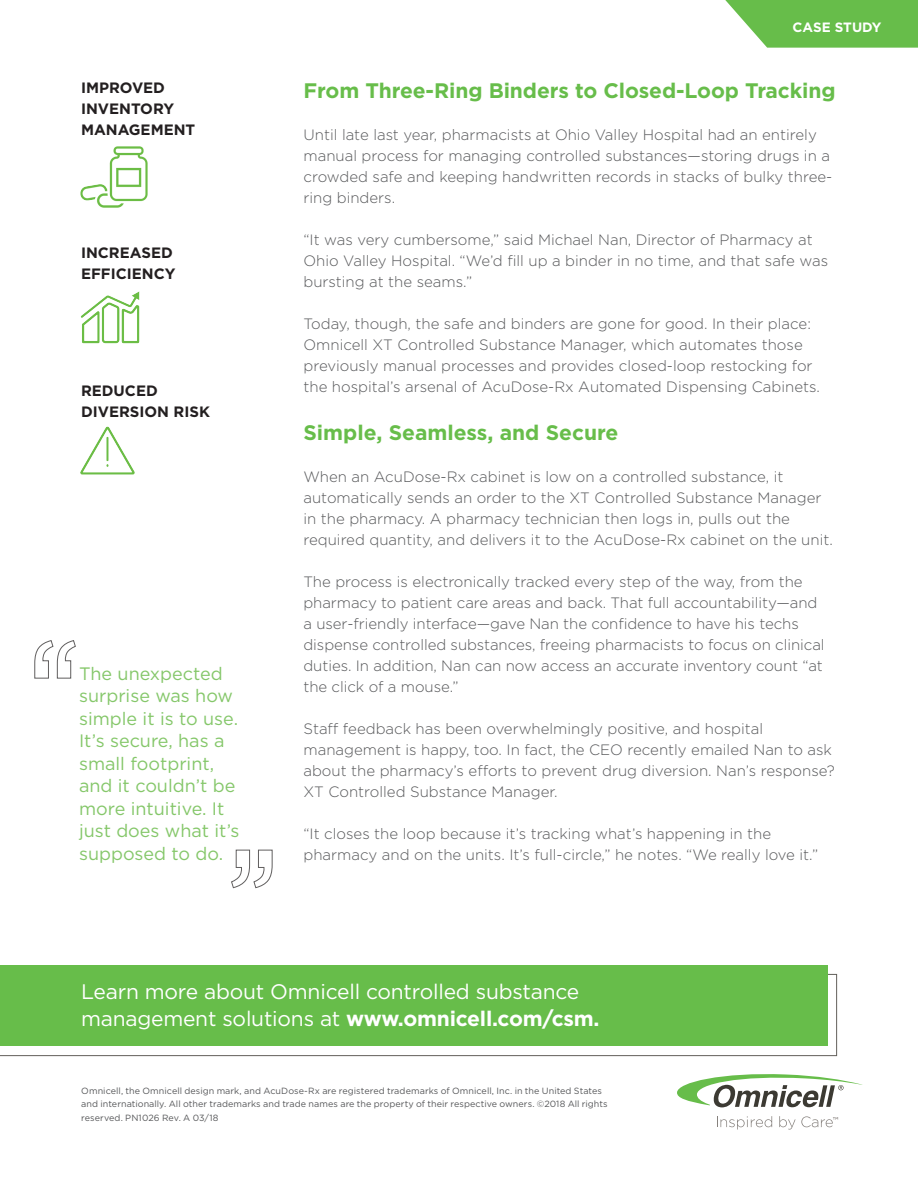
<style>
.page{position:relative;width:918px;height:1188px;background:#fff}
.page>*{position:absolute;margin:0;border:0;box-sizing:border-box;transform-origin:0 0}
.t1{font:21px/27px "Gotham";letter-spacing:-.01em;color:#fff}
.t2{font:700 21px "Gotham";letter-spacing:-.005em;color:#67bd4a}
.t3{font:18px/22.5px "Gotham";color:#85c76a}
.t4{font:300 15px/21px "Gotham";color:#57585a}
.t5{font:700 15px/21px "Gotham";color:#231f20}
.t6{font:700 13.5px "Gotham";color:#fff}
.t7{font:9px/13.5px "Gotham";letter-spacing:.005em;color:#57585a}
.s1{font-weight:700}
</style>
<div class="page">
<svg style="left:0;top:974px;width:837px;height:82px"></svg>
<div style="left:0;top:965px;width:827px;height:81px;background:#67bd4a"></div>
<svg style="left:725px;top:0;width:193px;height:48px;background:#78c45f"></svg>
<svg style="left:677px;top:1074px;width:186px;height:33px"></svg>
<svg style="left:717px;top:1116px;width:55px;height:14px"></svg>
<svg style="left:779px;top:1116px;width:59px;height:14px"></svg>
<svg style="left:34px;top:640px;width:42px;height:39px"></svg>
<svg style="left:231px;top:850px;width:42px;height:38px"></svg>
<img style="left:80px;top:146px;width:68px;height:62px">
<img style="left:80px;top:291px;width:60px;height:53px">
<img style="left:80px;top:426px;width:55px;height:49px">
<p class="t5" style="left:81px;top:77px;width:116px">IMPROVED<br>INVENTORY<br>MANAGEMENT</p>
<p class="t5" style="left:81px;top:242px;width:96px">INCREASED<br>EFFICIENCY</p>
<p class="t5" style="left:81px;top:380px;width:131px">REDUCED<br>DIVERSION RISK</p>
<p class="t3" style="left:79px;top:662px;width:162px">The unexpected surprise was how simple it is to use.<br>It’s secure, has a small footprint, and it couldn’t be more intuitive. It just does what it’s supposed to do.</p>
<p class="t6" style="left:793px;top:18px;width:90px">CASE STUDY</p>
<h1 class="t2" style="left:303px;top:76px;width:534px">From Three-Ring Binders to Closed-Loop Tracking</h1>
<p class="t4" style="left:303px;top:124px;width:530px">Until late last year, pharmacists at Ohio Valley Hospital had an entirely manual process for managing controlled substances—storing drugs in a crowded safe and keeping handwritten records in stacks of bulky three&shy;ring binders.</p>
<p class="t4" style="left:303px;top:229px;width:526px">“It was very cumbersome,” said Michael Nan, Director of Pharmacy at<br>Ohio Valley Hospital. “We’d fill up a binder in no time, and that safe was bursting at the seams.”</p>
<p class="t4" style="left:303px;top:313px;width:518px">Today, though, the safe and binders are gone for good. In their place:<br>Omnicell XT Controlled Substance Manager, which automates those previously manual processes and provides closed-loop restocking for the hospital’s arsenal of AcuDose-Rx Automated Dispensing Cabinets.</p>
<h1 class="t2" style="left:303px;top:418px;width:317px">Simple, Seamless, and Secure</h1>
<p class="t4" style="left:303px;top:466px;width:531px">When an AcuDose-Rx cabinet is low on a controlled substance, it automatically sends an order to the XT Controlled Substance Manager in the pharmacy. A pharmacy technician then logs in, pulls out the required quantity, and delivers it to the AcuDose-Rx cabinet on the unit.</p>
<p class="t4" style="left:303px;top:571px;width:523px">The process is electronically tracked every step of the way, from the pharmacy to patient care areas and back. That full accountability—and a user-friendly interface—gave Nan the confidence to have his techs dispense controlled substances, freeing pharmacists to focus on clinical duties. In addition, Nan can now access an accurate inventory count “at the click of a mouse.”</p>
<p class="t4" style="left:303px;top:718px;width:533px">Staff feedback has been overwhelmingly positive, and hospital management is happy, too. In fact, the CEO recently emailed Nan to ask about the pharmacy’s efforts to prevent drug diversion. Nan’s response?<br>XT Controlled Substance Manager.</p>
<p class="t4" style="left:303px;top:823px;width:516px">“It closes the loop because it’s tracking what’s happening in the pharmacy and on the units. It’s full-circle,” he notes. “We really love it.”</p>
<h1 class="t1" style="left:81px;top:977px;width:520px">Learn more about Omnicell controlled substance management solutions at <span class="s1">www.omnicell.com/csm.</span></h1>
<p class="t7" style="left:81px;top:1083px;width:528px">Omnicell, the Omnicell design mark, and AcuDose-Rx are registered trademarks of Omnicell, Inc. in the United States and internationally. All other trademarks and trade names are the property of their respective owners. ©2018 All rights reserved. PN1026 Rev. A 03/18</p>
</div>
